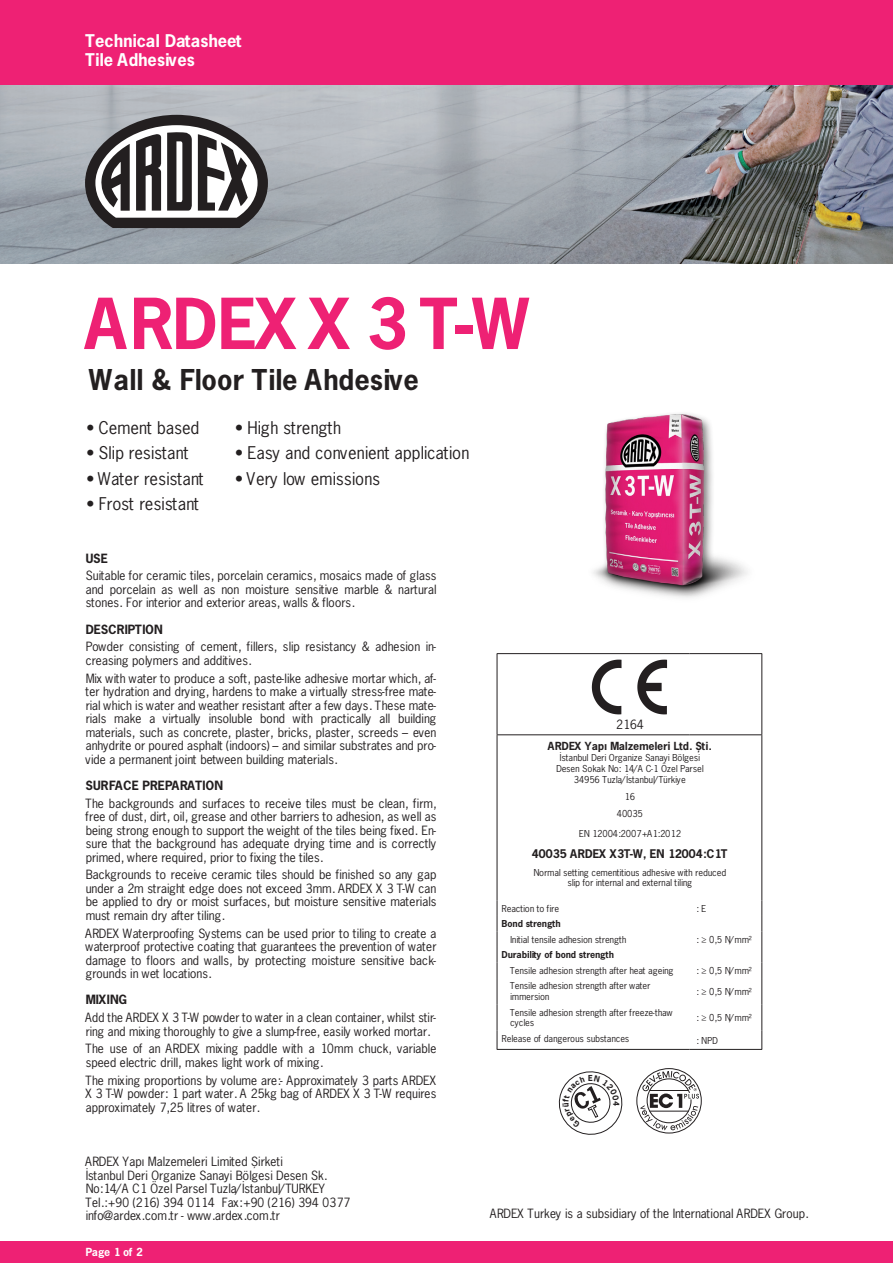
<style>
.page{position:relative;width:893px;height:1263px;background:#fff}
.page>*{position:absolute;margin:0;border:0;box-sizing:border-box;transform-origin:0 0}
.Titel{font:700 66px "News Gothic Std";color:#ee2174}
.Untertitel{font:700 27px "News Gothic Std";letter-spacing:.005em;color:#231f20}
.t1{font:16.5px "News Gothic Std";letter-spacing:.005em;color:#231f20}
.t2{font:700 16.5px/19.5px "News Gothic Std";color:#fff}
.Fliesstext{font:12px/13.5px "News Gothic Std";color:#231f20;text-align:justify}
.Subheads{font:12px/13.5px "News Gothic Std";color:#231f20}
.Fliesstext-2{font:700 12px "News Gothic Std";color:#231f20}
.Subheads-2{font:700 12px "News Gothic Std";color:#231f20}
.t3{font:700 11.25px "News Gothic Std";color:#231f20}
.t4{font:700 10.5px "News Gothic Std";color:#231f20}
.t5{font:700 10.5px "News Gothic Std";color:#fff}
.t6{font:700 9.15px "News Gothic";color:#231f20}
.t7{font:9px/10.8px "News Gothic Std";color:#231f20;text-align:center}
.t8{font:700 9px "News Gothic Std";color:#231f20}
</style>
<div class="page">
<div style="left:0;top:0;width:893px;height:85px;background:#ee2174"></div>
<div style="left:0;top:1242px;width:893px;height:21px;background:#ee2174"></div>
<img style="left:0;top:85px;width:893px;height:179px">
<svg style="left:85px;top:115px;width:183px;height:113px"></svg>
<svg style="left:636px;top:1068px;width:66px;height:65px"></svg>
<img style="left:593px;top:413px;width:155px;height:182px">
<hr style="left:497px;top:653px;width:193px;height:1px;background:#231f20">
<hr style="left:497px;top:654px;width:1px;height:80px;background:#231f20">
<hr style="left:690px;top:653px;width:72px;height:1px;background:#231f20">
<hr style="left:761px;top:654px;width:1px;height:80px;background:#231f20">
<hr style="left:497px;top:734px;width:193px;height:1px;background:#231f20">
<hr style="left:497px;top:735px;width:1px;height:165px;background:#231f20">
<hr style="left:690px;top:734px;width:72px;height:1px;background:#231f20">
<hr style="left:761px;top:735px;width:1px;height:165px;background:#231f20">
<svg style="left:497px;top:900px;width:1px;height:149px"></svg>
<svg style="left:761px;top:900px;width:1px;height:149px"></svg>
<hr style="left:497px;top:1049px;width:193px;height:1px;background:#231f20">
<hr style="left:690px;top:1049px;width:72px;height:1px;background:#231f20">
<svg style="left:592px;top:660px;width:75px;height:54px"></svg>
<svg style="left:558px;top:1071px;width:65px;height:64px"></svg>
<h3 class="t2" style="left:85px;top:31px;width:158px">Technical Datasheet<br>Tile Adhesives</h3>
<p class="Titel" style="left:85px;top:280px;width:446px">ARDEX X 3 T-W</p>
<p class="Untertitel" style="left:89px;top:362px;width:330px">Wall &amp; Floor Tile Ahdesive</p>
<p class="t1" style="left:85px;top:417px;width:115px">• Cement based</p>
<p class="t1" style="left:85px;top:442px;width:105px">• Slip resistant</p>
<p class="t1" style="left:85px;top:468px;width:120px">• Water resistant</p>
<p class="t1" style="left:85px;top:493px;width:115px">• Frost resistant</p>
<p class="t1" style="left:234px;top:417px;width:108px">• High strength</p>
<p class="t1" style="left:234px;top:442px;width:236px">• Easy and convenient application</p>
<p class="t1" style="left:234px;top:468px;width:147px">• Very low emissions</p>
<p class="Subheads-2" style="left:85px;top:550px;width:24px">USE</p>
<p class="Fliesstext" style="left:85px;top:569px;width:352px">Suitable for ceramic tiles, porcelain ceramics, mosaics made of glass and porcelain as well as non moisture sensitive marble &amp; nartural stones. For interior and exterior areas, walls &amp; floors.</p>
<p class="Fliesstext-2" style="left:85px;top:621px;width:79px">DESCRIPTION</p>
<p class="Fliesstext" style="left:85px;top:640px;width:352px">Powder consisting of cement, fillers, slip resistancy &amp; adhesion in&shy;creasing polymers and additives.</p>
<p class="Fliesstext" style="left:85px;top:671px;width:352px">Mix with water to produce a soft, paste-like adhesive mortar which, af&shy;ter hydration and drying, hardens to make a virtually stress-free mate&shy;rial which is water and weather resistant after a few days. These mate&shy;rials make a virtually insoluble bond with practically all building materials, such as concrete, plaster, bricks, plaster, screeds – even anhydrite or poured asphalt (indoors) – and similar substrates and pro&shy;vide a permanent joint between building materials.</p>
<p class="Fliesstext-2" style="left:85px;top:777px;width:139px">SURFACE PREPARATION</p>
<p class="Fliesstext" style="left:85px;top:796px;width:352px">The backgrounds and surfaces to receive tiles must be clean, firm, free of dust, dirt, oil, grease and other barriers to adhesion, as well as being strong enough to support the weight of the tiles being fixed. En&shy;sure that the background has adequate drying time and is correctly primed, where required, prior to fixing the tiles.</p>
<p class="Fliesstext" style="left:85px;top:868px;width:352px">Backgrounds to receive ceramic tiles should be finished so any gap under a 2m straight edge does not exceed 3mm. ARDEX X 3 T-W can be applied to dry or moist surfaces, but moisture sensitive materials must remain dry after tiling.</p>
<p class="Fliesstext" style="left:85px;top:926px;width:352px">ARDEX Waterproofing Systems can be used prior to tiling to create a waterproof protective coating that guarantees the prevention of water damage to floors and walls, by protecting moisture sensitive back&shy;grounds in wet locations.</p>
<p class="Subheads-2" style="left:85px;top:992px;width:43px">MIXING</p>
<p class="Subheads" style="left:85px;top:1011px;width:352px">Add the ARDEX X 3 T-W powder to water in a clean container, whilst stir&shy;ring and mixing thoroughly to give a slump-free, easily worked mortar.</p>
<p class="Subheads" style="left:85px;top:1042px;width:352px">The use of an ARDEX mixing paddle with a 10mm chuck, variable speed electric drill, makes light work of mixing.</p>
<p class="Subheads" style="left:85px;top:1073px;width:352px;text-align:justify">The mixing proportions by volume are:- Approximately 3 parts ARDEX X 3 T-W powder: 1 part water. A 25kg bag of ARDEX X 3 T-W requires approximately 7,25 litres of water.</p>
<p class="Fliesstext" style="left:85px;top:1155px;width:199px">ARDEX Yapı Malzemeleri Limited Şirketi</p>
<p class="Fliesstext" style="left:85px;top:1168px;width:243px">İstanbul Deri Organize Sanayi Bölgesi Desen Sk.</p>
<p class="Fliesstext" style="left:85px;top:1182px;width:241px">No:14/A C1 Özel Parsel Tuzla/İstanbul/TURKEY</p>
<p class="Fliesstext" style="left:85px;top:1195px;width:266px">Tel.:+90 (216) 394 0114 Fax:+90 (216) 394 0377</p>
<p class="Fliesstext" style="left:85px;top:1209px;width:196px">info@ardex.com.tr - www.ardex.com.tr</p>
<p class="t5" style="left:85px;top:1245px;width:59px">Page 1 of 2</p>
<p class="Fliesstext" style="left:616px;top:717px;width:29px">2164</p>
<p class="t4" style="left:548px;top:739px;width:165px">ARDEX Yapı Malzemeleri Ltd. Şti.</p>
<p class="t7" style="left:556px;top:752px;width:149px">İstanbul Deri Organize Sanayi Bölgesi<br>Desen Sokak No: 14/A C-1 Özel Parsel<br>34956 Tuzla/İstanbul/Türkiye</p>
<p class="t7" style="left:624px;top:791px;width:12px">16</p>
<p class="t7" style="left:616px;top:808px;width:27px">40035</p>
<p class="t7" style="left:578px;top:828px;width:104px">EN 12004:2007+A1:2012</p>
<p class="t3" style="left:532px;top:847px;width:197px">40035 ARDEX X3T-W, EN 12004:C1T</p>
<p class="t7" style="left:533px;top:867px;width:194px">Normal setting cementitious adhesive with reduced slip for internal and external tiling</p>
<p class="t7" style="left:501px;top:903px;width:59px">Reaction to fire</p>
<p class="t7" style="left:696px;top:903px;width:12px">: E</p>
<p class="t8" style="left:501px;top:918px;width:60px">Bond strength</p>
<p class="t7" style="left:510px;top:934px;width:118px">Initial tensile adhesion strength</p>
<p class="t7" style="left:696px;top:934px;width:57px">: ≥ 0,5 N/mm²</p>
<p class="t8" style="left:501px;top:949px;width:114px">Durability of bond strength</p>
<p class="t7" style="left:510px;top:965px;width:165px">Tensile adhesion strength after heat ageing</p>
<p class="t7" style="left:696px;top:965px;width:57px">: ≥ 0,5 N/mm²</p>
<p class="t7" style="left:510px;top:980px;width:142px;text-align:left">Tensile adhesion strength after water immersion</p>
<p class="t7" style="left:696px;top:986px;width:57px">: ≥ 0,5 N/mm²</p>
<p class="t7" style="left:510px;top:1007px;width:164px;text-align:left">Tensile adhesion strength after freeze-thaw cycles</p>
<p class="t7" style="left:696px;top:1012px;width:57px">: ≥ 0,5 N/mm²</p>
<p class="t7" style="left:501px;top:1033px;width:129px">Release of dangerous substances</p>
<p class="t7" style="left:696px;top:1035px;width:23px">: NPD</p>
<p class="t6" style="left:588px;top:1072px;width:6px">E</p>
<p class="Fliesstext" style="left:490px;top:1207px;width:320px">ARDEX Turkey is a subsidiary of the International ARDEX Group.</p>
</div>
